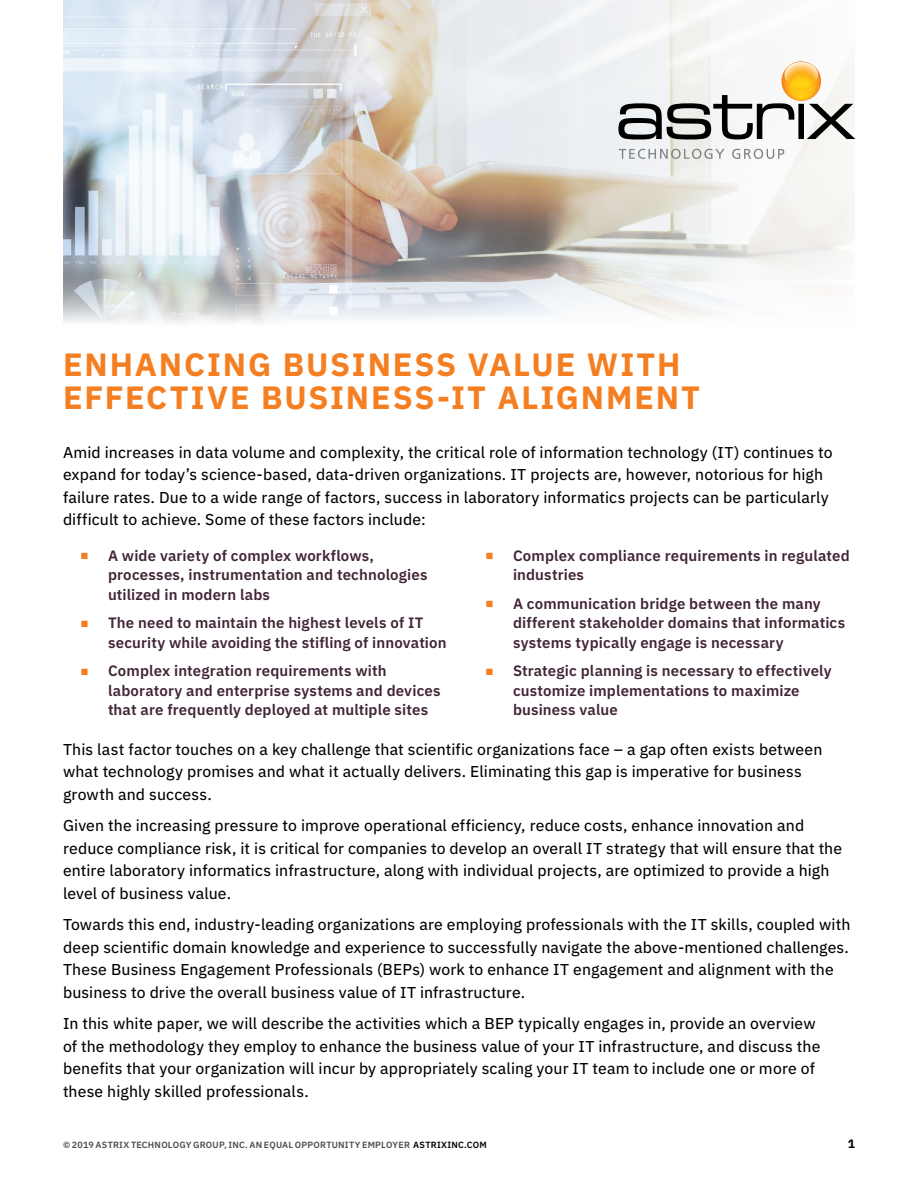
<style>
.page{position:relative;width:918px;height:1188px;background:#fff}
.page>*{position:absolute;margin:0;border:0;box-sizing:border-box;transform-origin:0 0}
.t1{font:700 32.25px/33px "IBM Plex Sans";letter-spacing:.06em;color:#f57e20}
.t2{font:15.75px/22.5px "IBM Plex Sans Text";letter-spacing:.01em;color:#000}
.t3{font:600 15px/19.5px "IBM Plex Sans";letter-spacing:.01em;color:#412437}
.t4{font:700 12px "IBM Plex Sans";color:#000}
.t5{font:600 9px "IBM Plex Sans";letter-spacing:.025em;color:#4d4d4f}
.s1{color:#f57e20}
.s2{color:#000}
</style>
<div class="page">
<img style="left:63px;top:0;width:445px;height:324px">
<svg style="left:508px;top:0;width:348px;height:320px;fill:#f0f1f2"></svg>
<svg style="left:618px;top:62px;width:237px;height:77px"></svg>
<svg style="left:619px;top:149px;width:105px;height:10px"></svg>
<svg style="left:732px;top:149px;width:52px;height:10px"></svg>
<h1 class="t1" style="left:63px;top:346px;width:638px">ENHANCING BUSINESS VALUE WITH<br>EFFECTIVE BUSINESS-IT ALIGNMENT</h1>
<p class="t2" style="left:63px;top:440px;width:771px">Amid increases in data volume and complexity, the critical role of information technology (IT) continues to expand for today’s science-based, data-driven organizations. IT projects are, however, notorious for high failure rates. Due to a wide range of factors, success in laboratory informatics projects can be particularly difficult to achieve. Some of these factors include:</p>
<p class="t3" style="left:108px;top:544px;width:321px;text-indent:-27px"><span class="s1">■</span> A wide variety of complex workflows, processes, instrumentation and technologies utilized in modern labs</p>
<p class="t3" style="left:108px;top:612px;width:340px;text-indent:-27px"><span class="s1">■</span> The need to maintain the highest levels of IT security while avoiding the stifling of innovation</p>
<p class="t3" style="left:108px;top:660px;width:334px;text-indent:-27px"><span class="s1">■</span> Complex integration requirements with laboratory and enterprise systems and devices that are frequently deployed at multiple sites</p>
<p class="t3" style="left:513px;top:544px;width:338px;text-indent:-27px"><span class="s1">■</span> Complex compliance requirements in regulated industries</p>
<p class="t3" style="left:513px;top:592px;width:334px;text-indent:-27px"><span class="s1">■</span> A communication bridge between the many different stakeholder domains that informatics systems typically engage is necessary</p>
<p class="t3" style="left:513px;top:660px;width:320px;text-indent:-27px"><span class="s1">■</span> Strategic planning is necessary to effectively customize implementations to maximize business value</p>
<p class="t2" style="left:63px;top:737px;width:761px">This last factor touches on a key challenge that scientific organizations face – a gap often exists between what technology promises and what it actually delivers. Eliminating this gap is imperative for business growth and success.</p>
<p class="t2" style="left:63px;top:813px;width:781px">Given the increasing pressure to improve operational efficiency, reduce costs, enhance innovation and reduce compliance risk, it is critical for companies to develop an overall IT strategy that will ensure that the entire laboratory informatics infrastructure, along with individual projects, are optimized to provide a high level of business value.</p>
<p class="t2" style="left:63px;top:912px;width:789px">Towards this end, industry-leading organizations are employing professionals with the IT skills, coupled with deep scientific domain knowledge and experience to successfully navigate the above-mentioned challenges.<br>These Business Engagement Professionals (BEPs) work to enhance IT engagement and alignment with the business to drive the overall business value of IT infrastructure.</p>
<p class="t2" style="left:63px;top:1011px;width:759px">In this white paper, we will describe the activities which a BEP typically engages in, provide an overview of the methodology they employ to enhance the business value of your IT infrastructure, and discuss the benefits that your organization will incur by appropriately scaling your IT team to include one or more of these highly skilled professionals.</p>
<p class="t5" style="left:63px;top:1138px;width:425px">© 2019 ASTRIX TECHNOLOGY GROUP, INC. AN EQUAL OPPORTUNITY EMPLOYER <span class="s2">ASTRIXINC.COM</span></p>
<p class="t4" style="left:848px;top:1134px;width:9px">1</p>
</div>
